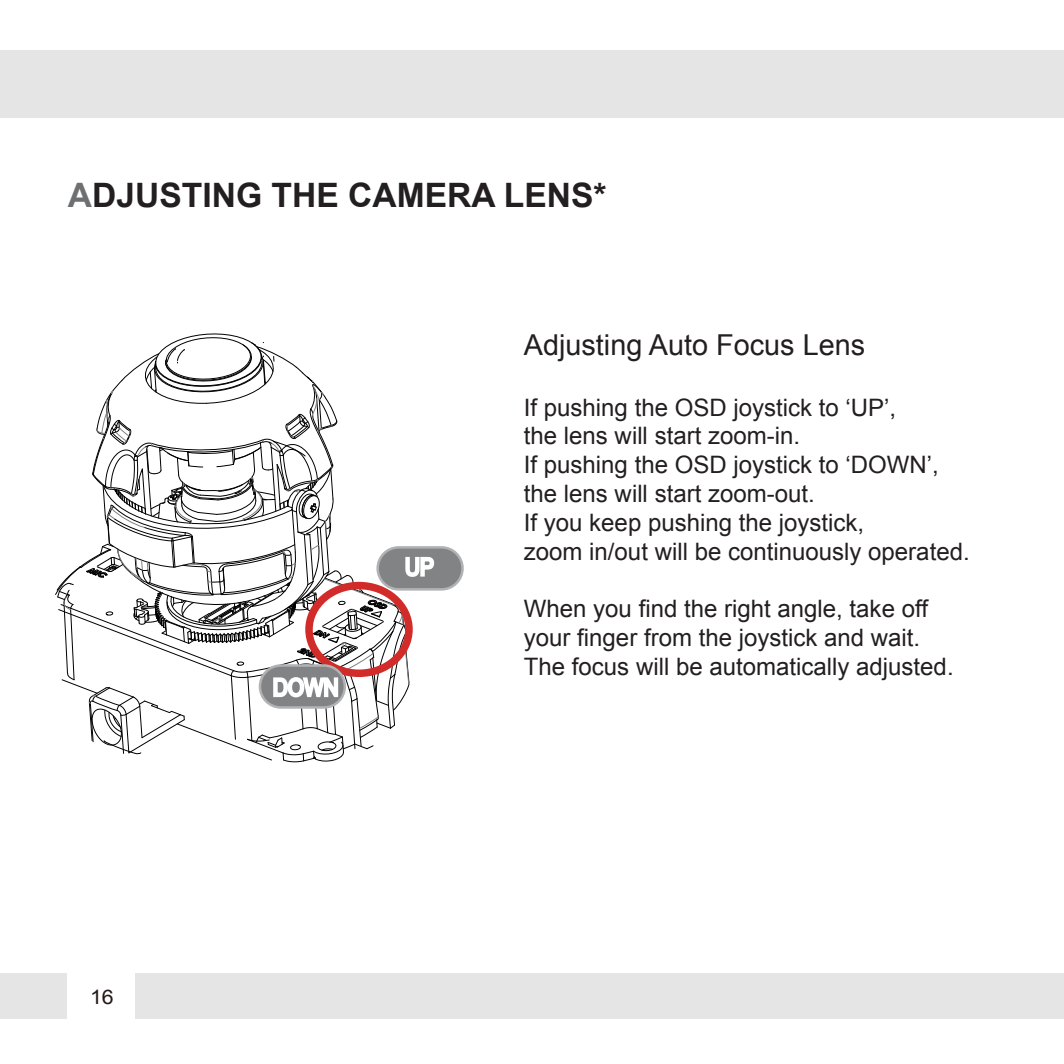
<style>
.page{position:relative;width:1064px;height:1064px;background:#fff}
.page>*{position:absolute;margin:0;border:0;box-sizing:border-box;transform-origin:0 0}
.t1{font:700 33.5px "Arial";color:#231f20}
.t2{font:28.75px "Arial";color:#231f20}
.t3{font:24px/28.8px "Arial";color:#231f20}
.t4{font:20px "Arial";color:#231916;scale:1.07 1}
.s1{color:#6d6f71}
</style>
<div class="page">
<div style="left:0;top:50px;width:1063px;height:68px;background:#e5e5e5"></div>
<div style="left:0;top:973px;width:1063px;height:45px;background:#e5e5e5"></div>
<div style="left:67px;top:973px;width:68px;height:45px;background:#fff"></div>
<div style="left:377px;top:547px;width:85px;height:42px;background:#818385;border-radius:21px"></div>
<div style="left:376px;top:546px;width:87px;height:44px;border:2px solid #b0b2b4;border-radius:21px"></div>
<svg style="left:55px;top:333px;width:381px;height:429px"></svg>
<h1 class="t1" style="left:68px;top:173px;width:540px"><span class="s1">A</span>DJUSTING THE CAMERA LENS*</h1>
<p class="t4" style="left:90px;top:983px;width:24px">16</p>
<p class="t2" style="left:523px;top:326px;width:342px">Adjusting Auto Focus Lens</p>
<p class="t3" style="left:523px;top:393px;width:447px">If pushing the OSD joystick to ‘UP’,<br>the lens will start zoom-in.<br>If pushing the OSD joystick to ‘DOWN’, the lens will start zoom-out.<br>If you keep pushing the joystick,<br>zoom in/out will be continuously operated.</p>
<p class="t3" style="left:523px;top:594px;width:431px">When you find the right angle, take off your finger from the joystick and wait.<br>The focus will be automatically adjusted.</p>
</div>
